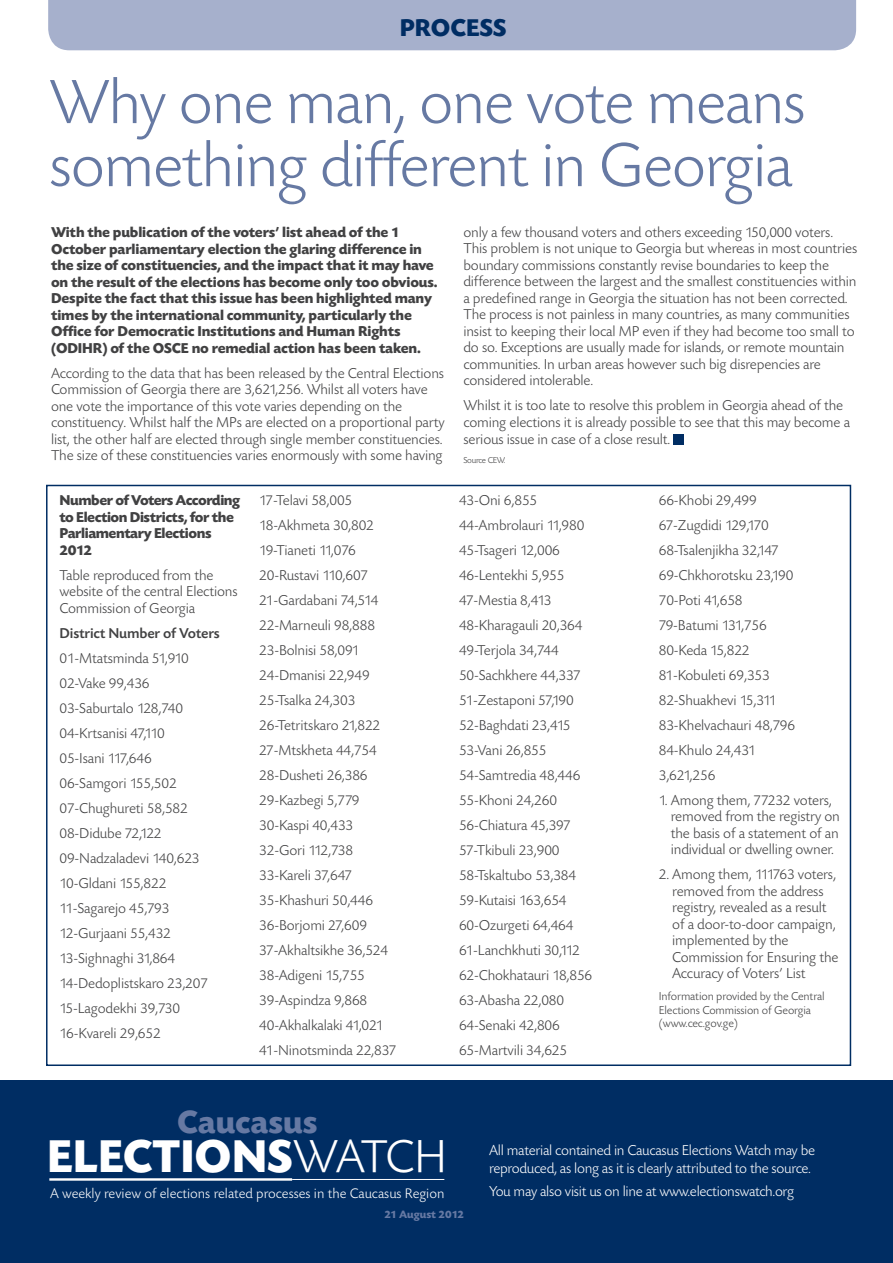
<style>
.page{position:relative;width:893px;height:1263px;background:#fff}
.page>*{position:absolute;margin:0;border:0;box-sizing:border-box;transform-origin:0 0}
.t1{font:300 64.8px/63px "Today CP";letter-spacing:-.02em;color:#6679a3}
.t2{font:700 48.3px "Today CP";color:#fff}
.t3{font:700 33.9px "Today CP";color:#6679a3}
.t4{font:700 25.5px "Today CP";color:#002d63}
.t5{font:300 15px/25px "Today CP";letter-spacing:-.01em;color:#414142}
.t6{font:700 15px/16.5px "Today CP";letter-spacing:-.01em;color:#414142}
.t7{font:300 15px/18px "Today CP";letter-spacing:-.02em;color:#fff}
.t8{font:700 15px/16.5px "Today CP";letter-spacing:-.03em;color:#414142}
.t9{font:500 15px "Today CP";letter-spacing:-.01em;color:#414142}
.t10{font:300 14.55px "Today CP";color:#fff}
.t11{font:300 12px/13.5px "Today CP";letter-spacing:-.01em;color:#414142}
.t12{font:700 11.25px "Today CP";color:#6679a3}
.t13{font:300 9px "Today CP";letter-spacing:-.03em;color:#414142}
.s1{font-weight:300}
</style>
<div class="page">
<div style="left:48px;top:0;width:808px;height:50px;background:#a6b0cc"></div>
<div style="left:0;top:1081px;width:893px;height:182px;background:#002d63"></div>
<hr style="left:49px;top:1178px;width:243px;height:3px;background:#fff">
<hr style="left:292px;top:1179px;width:152px;height:1px;background:#fff">
<div style="left:673px;top:434px;width:10px;height:10px;background:#002d63"></div>
<h3 class="t4" style="left:400px;top:14px;width:94px">PROCESS</h3>
<h1 class="t1" style="left:49px;top:73px;width:758px">Why one man, one vote means something different in Georgia</h1>
<p class="t6" style="left:51px;top:224px;width:388px">With the publication of the voters’ list ahead of the 1<br>October parliamentary election the glaring difference in the size of constituencies, and the impact that it may have on the result of the elections has become only too obvious.<br>Despite the fact that this issue has been highlighted many times by the international community, particularly the Office for Democratic Institutions and Human Rights<br>(ODI HR) of the OSC</p>
<p class="t5" style="left:463px;top:224px;width:395px;line-height:16.5px">only a few thousand voters and others exceeding 150,000 voters.<br>This problem is not unique to Georgia but whereas in most countries boundary commissions constantly revise boundaries to keep the difference between the largest and the smallest constituencies within a predefined range in Georgia the situation has not been corrected.<br>The process is not painless in many countries, as many communities insist to keeping their local MP even if they had become too small to do so. Exceptions are usually made for islands, or remote mountain communities. In urban areas however such big disrepencies are considered intolerable.</p>
<p class="t5" style="left:463px;top:398px;width:388px;line-height:16.8px">Whilst it is too late to resolve this problem in Georgia ahead of the coming elections it is already possible to see that this may become a serious issue in case of a close result.</p>
<p class="t13" style="left:463px;top:455px;width:44px">Source CEW.</p>
<p class="t6" style="left:181px;top:340px;width:242px">E no remedial action has been taken.</p>
<p class="t5" style="left:51px;top:365px;width:395px;line-height:16.5px">According to the data that has been released by the Central Elections Commission of Georgia there are 3,621,256. Whilst all voters have one vote the importance of this vote varies depending on the constituency. Whilst half the MPs are elected on a proportional party list, the other half are elected through single member constituencies.<br>The size of these constituencies varies enormously with some having</p>
<p class="t8" style="left:60px;top:492px;width:182px">Number of Voters According to Election Districts, for the<br>Parliamentary Elections<br>2012</p>
<p class="t5" style="left:60px;top:567px;width:180px;line-height:16.5px">Table reproduced from the website of the central Elections<br>Commission of Georgia</p>
<p class="t9" style="left:60px;top:625px;width:162px">District Number of Voters</p>
<p class="t5" style="left:60px;top:646px;width:150px">01-Mtatsminda 51,910<br>02-Vake 99,436<br>03-Saburtalo 128,740<br>04-Krtsanisi 47,110<br>05-Isani 117,646<br>06-Samgori 155,502<br>07-Chughureti 58,582<br>08-Didube 72,122<br>09-Nadzaladevi 140,623<br>10-Gldani 155,822<br>11-Sagarejo 45,793<br>12-Gurjaani 55,432<br>13-Sighnaghi 31,864<br>14-Dedoplistskaro 23,207<br>15-Lagodekhi 39,730<br>16-Kvareli 29,652</p>
<p class="t5" style="left:259px;top:488px;width:139px">17-Telavi 58,005<br>18-Akhmeta 30,802<br>19-Tianeti 11,076<br>20-Rustavi 110,607<br>21-Gardabani 74,514<br>22-Marneuli 98,888<br>23-Bolnisi 58,091<br>24-Dmanisi 22,949<br>25-Tsalka 24,303<br>26-Tetritskaro 21,822<br>27-Mtskheta 44,754<br>28-Dusheti 26,386<br>29-Kazbegi 5,779<br>30-Kaspi 40,433<br>32-Gori 112,738<br>33-Kareli 37,647<br>35-Khashuri 50,446<br>36-Borjomi 27,609<br>37-Akhaltsikhe 36,524<br>38-Adigeni 15,755<br>39-Aspindza 9,868<br>40-Akhalkalaki 41,021<br>41-Ninotsminda 22,837</p>
<p class="t5" style="left:459px;top:488px;width:135px">43-Oni 6,855<br>44-Ambrolauri 11,980<br>45-Tsageri 12,006<br>46-Lentekhi 5,955<br>47-Mestia 8,413<br>48-Kharagauli 20,364<br>49-Terjola 34,744<br>50-Sachkhere 44,337<br>51-Zestaponi 57,190<br>52-Baghdati 23,415<br>53-Vani 26,855<br>54-Samtredia 48,446<br>55-Khoni 24,260<br>56-Chiatura 45,397<br>57-Tkibuli 23,900<br>58-Tskaltubo 53,384<br>59-Kutaisi 163,654<br>60-Ozurgeti 64,464<br>61-Lanchkhuti 30,112<br>62-Chokhatauri 18,856<br>63-Abasha 22,080<br>64-Senaki 42,806<br>65-Martvili 34,625</p>
<p class="t5" style="left:659px;top:488px;width:138px">66-Khobi 29,499<br>67-Zugdidi 129,170<br>68-Tsalenjikha 32,147<br>69-Chkhorotsku 23,190<br>70-Poti 41,658<br>79-Batumi 131,756<br>80-Keda 15,822<br>81-Kobuleti 69,353<br>82-Shuakhevi 15,311<br>83-Khelvachauri 48,796<br>84-Khulo 24,431<br>3,621,256</p>
<p class="t5" style="left:671px;top:792px;width:171px;line-height:16.5px;text-indent:-12px">1. Among them, 77232 voters, removed from the registry on the basis of a statement of an individual or dwelling owner.</p>
<p class="t5" style="left:672px;top:867px;width:168px;line-height:16.5px;text-indent:-13px">2. Among them, 111763 voters, removed from the address registry, revealed as a result of a door-to-door campaign, implemented by the<br>Commission for Ensuring the<br>Accuracy of Voters’ List</p>
<p class="t11" style="left:659px;top:990px;width:167px">Information provided by the Central<br>Elections Commission of Georgia (www.cec.gov.ge)</p>
<h3 class="t3" style="left:177px;top:1104px;width:142px">Caucasus</h3>
<h2 class="t2" style="left:47px;top:1131px;width:402px">Elections<span class="s1">Watch</span></h2>
<p class="t10" style="left:50px;top:1185px;width:396px">A weekly review of elections related processes in the Caucasus Region</p>
<p class="t12" style="left:385px;top:1208px;width:81px">21 August 2012</p>
<p class="t7" style="left:489px;top:1142px;width:328px">All material contained in Caucasus Elections Watch may be reproduced, as long as it is clearly attributed to the source.</p>
<p class="t7" style="left:489px;top:1182px;width:307px">You may also visit us on line at www.electionswatch.org</p>
</div>
